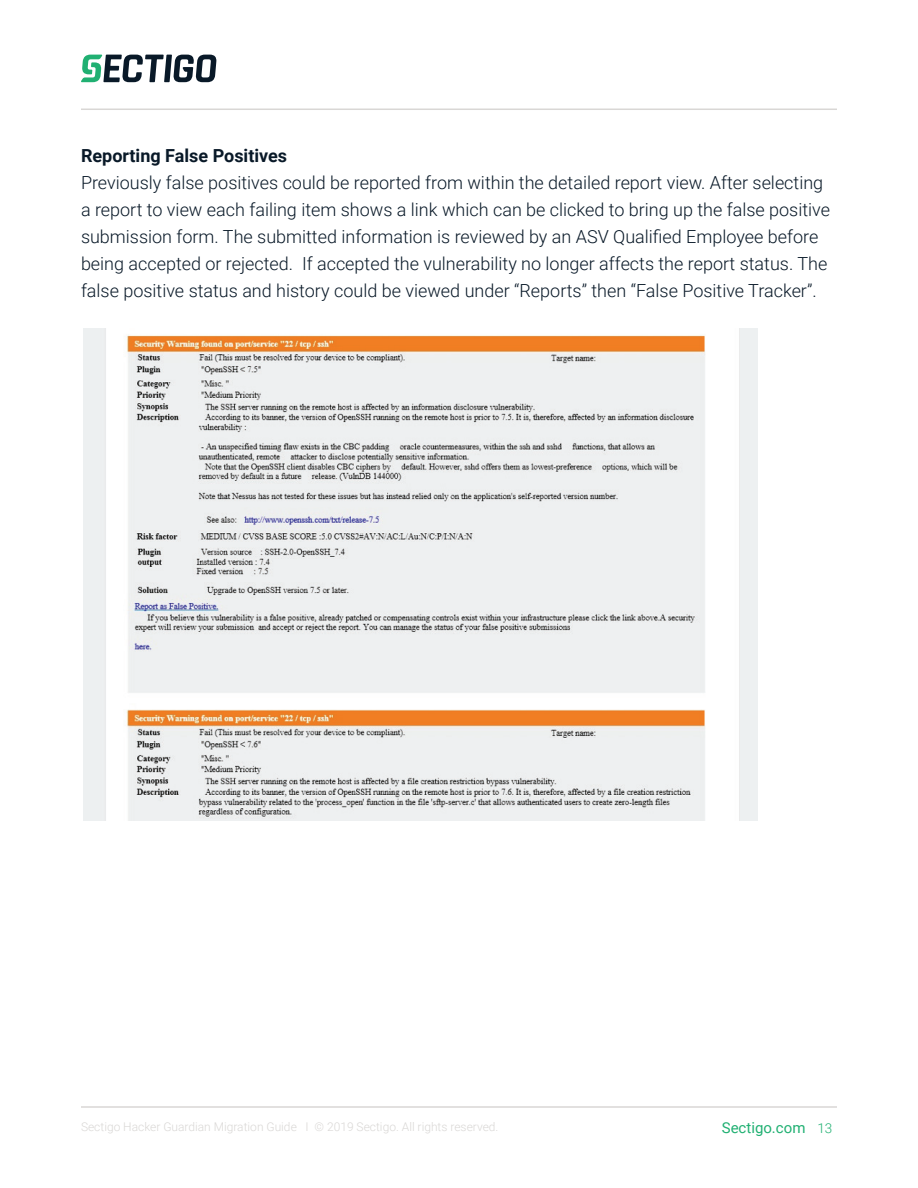
<style>
.page{position:relative;width:918px;height:1188px;background:#fff}
.page>*{position:absolute;margin:0;border:0;box-sizing:border-box;transform-origin:0 0}
.t1{font:300 18px/27px "Roboto";color:#091928}
.t2{font:700 18px "Roboto";color:#091928}
.t3{font:15px "Roboto";color:#20b072}
.t4{font:300 12px "Roboto";color:#d9d7d5}
.s1{font-weight:300;font-size:13.5px}
</style>
<div class="page">
<hr style="left:81px;top:1106px;width:756px;height:2px;background:#d9d7d5">
<hr style="left:81px;top:109px;width:756px;height:1px;background:#d9d7d5">
<svg style="left:81px;top:55px;width:136px;height:27px"></svg>
<img style="left:83px;top:328px;width:675px;height:492px">
<p class="t2" style="left:81px;top:143px;width:208px">Reporting False Positives</p>
<p class="t1" style="left:81px;top:168px;width:751px">Previously false positives could be reported from within the detailed report view. After selecting a report to view each failing item shows a link which can be clicked to bring up the false positive submission form. The submitted information is reviewed by an ASV Qualified Employee before being accepted or rejected. If accepted the vulnerability no longer affects the report status. The false positive status and history could be viewed under “Reports” then “False Positive Tracker”.</p>
<p class="t4" style="left:81px;top:1119px;width:419px">Sectigo Hacker Guardian Migration Guide I © 2019 Sectigo. All rights reserved.</p>
<p class="t3" style="left:722px;top:1118px;width:112px">Sectigo.com <span class="s1">13</span></p>
</div>
